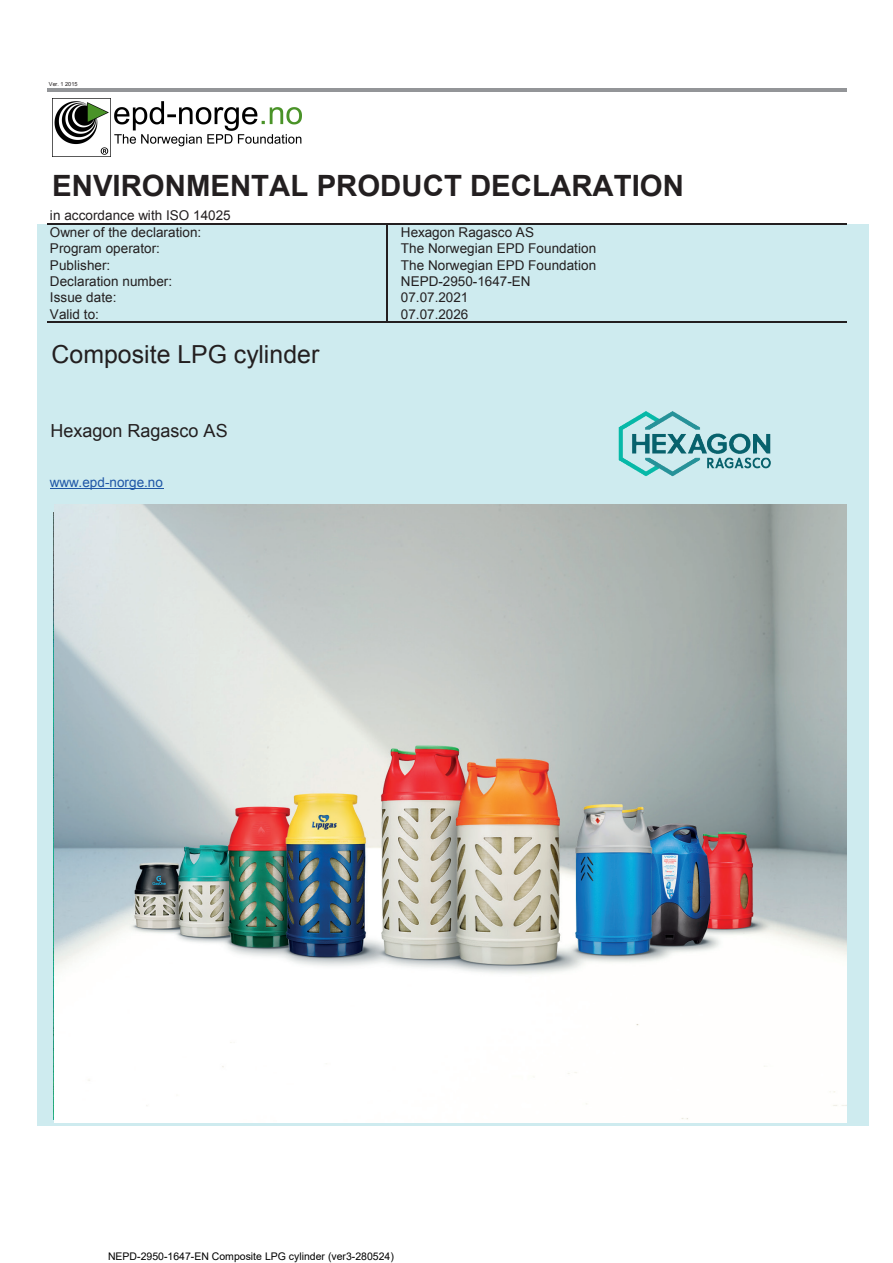
<style>
.page{position:relative;width:893px;height:1263px;background:#fff}
.page>*{position:absolute;margin:0;border:0;box-sizing:border-box;transform-origin:0 0}
.t1{font:700 29.4px "Arial";color:#231f20}
.t2{font:24.9px "Arial";color:#231f20}
.t3{font:18px "Arial";color:#231f20}
.t4{font:13.5px/16.5px "Arial";letter-spacing:.005em;color:#231f20}
.t5{font:13.5px/16.5px "Arial";color:#231f20}
.t6{font:13.5px "Arial";letter-spacing:.005em;color:#1e56a6}
.t7{font:10.5px "Arial";color:#000}
.t8{font:5.55px "Arial";letter-spacing:-.01em;color:#231f20}
</style>
<div class="page">
<div style="left:37px;top:224px;width:832px;height:901px;background:#ceebef"></div>
<hr style="left:50px;top:488px;width:113px;height:1px;background:#1e56a6">
<hr style="left:47px;top:223px;width:95px;height:1px;background:#231f20">
<hr style="left:142px;top:223px;width:32px;height:1px;background:#231f20">
<hr style="left:386px;top:224px;width:1px;height:99px;background:#231f20">
<hr style="left:47px;top:88px;width:800px;height:4px;background:#939598">
<hr style="left:174px;top:223px;width:673px;height:1px;background:#231f20">
<hr style="left:47px;top:322px;width:800px;height:1px;background:#231f20">
<img style="left:618px;top:411px;width:153px;height:66px">
<img style="left:54px;top:505px;width:793px;height:618px">
<img style="left:52px;top:98px;width:250px;height:59px">
<p class="t8" style="left:49px;top:80px;width:30px">Ver. 1 2015</p>
<h1 class="t1" style="left:52px;top:166px;width:633px">ENVIRONMENTAL PRODUCT DECLARATION</h1>
<p class="t4" style="left:50px;top:207px;width:182px">in accordance with ISO 14025<br>Owner of the declaration:<br>Program operator:<br>Publisher:<br>Declaration number:<br>Issue date:<br>Valid to:</p>
<p class="t4" style="left:401px;top:224px;width:197px">Hexagon Ragasco AS<br>The Norwegian EPD Foundation<br>The Norwegian EPD Foundation</p>
<p class="t5" style="left:401px;top:273px;width:131px">NEPD-2950-1647-EN<br>07.07.2021<br>07.07.2026</p>
<h2 class="t2" style="left:52px;top:338px;width:269px">Composite LPG cylinder</h2>
<h3 class="t3" style="left:51px;top:419px;width:179px">Hexagon Ragasco AS</h3>
<p class="t6" style="left:50px;top:473px;width:115px">www.epd-norge.no</p>
<p class="t7" style="left:108px;top:1249px;width:287px">NEPD-2950-1647-EN Composite LPG cylinder (ver3-280524)</p>
</div>
